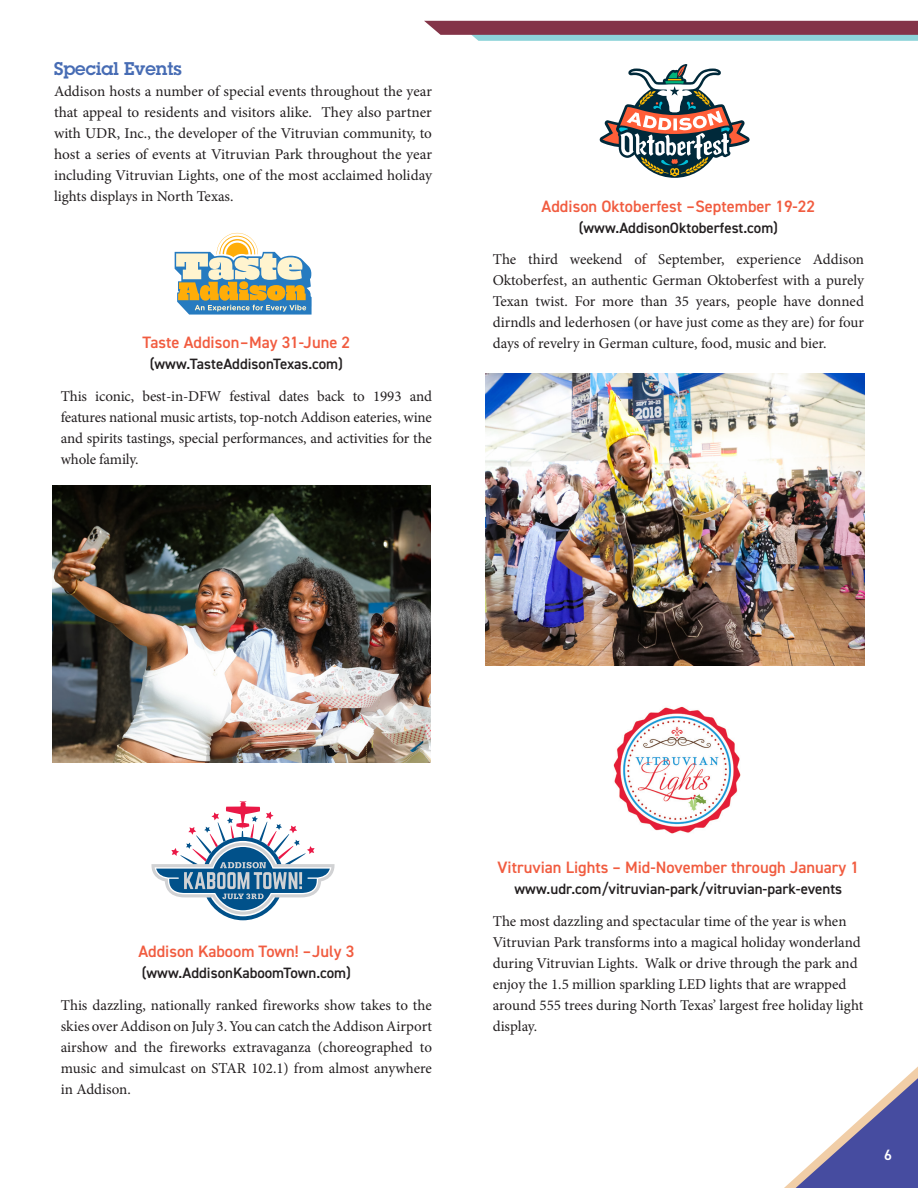
<style>
.page{position:relative;width:918px;height:1188px;background:#fff}
.page>*{position:absolute;margin:0;border:0;box-sizing:border-box;transform-origin:0 0}
.SubHeaders{font:600 18px "Lubalin Graph Std";color:#476cb4}
.Bullets{font:600 16.5px "DIN2014";color:#f15c40}
.Bullets-2{font:15px/21px "Minion Pro";letter-spacing:-.005em;color:#231f20;text-align:justify}
.Body_Copy{font:15px/21px "Minion Pro";color:#231f20;text-align:justify}
.Bullets-3{font:600 15px "DIN2014";color:#231f20}
.t1{font:600 15px "DIN2014";color:#fff}
</style>
<div class="page">
<svg style="left:175px;top:233px;width:137px;height:82px"></svg>
<svg style="left:151px;top:801px;width:184px;height:119px"></svg>
<svg style="left:600px;top:64px;width:150px;height:114px"></svg>
<img style="left:52px;top:486px;width:379px;height:276px">
<img style="left:486px;top:374px;width:378px;height:291px">
<svg style="left:424px;top:21px;width:494px;height:20px;background:#8c6978"></svg>
<img style="left:613px;top:706px;width:128px;height:128px">
<svg style="left:784px;top:1066px;width:134px;height:122px"></svg>
<p class="SubHeaders" style="left:54px;top:57px;width:129px">Special Events</p>
<p class="Body_Copy" style="left:54px;top:81px;width:380px">Addison hosts a number of special events throughout the year that appeal to residents and visitors alike. They also partner with UDR, Inc., the developer of the Vitruvian community, to host a series of events at Vitruvian Park throughout the year including Vitruvian Lights, one of the most acclaimed holiday lights displays in North Texas.</p>
<p class="Bullets" style="left:143px;top:331px;width:209px">Taste Addison–May 31-June 2</p>
<p class="Bullets-3" style="left:150px;top:354px;width:195px">(www.TasteAddisonTexas.com)</p>
<p class="Bullets-2" style="left:61px;top:385px;width:373px">This iconic, best-in-DFW festival dates back to 1993 and features national music artists, top-notch Addison eateries, wine and spirits tastings, special performances, and activities for the whole family.</p>
<p class="Bullets" style="left:542px;top:195px;width:275px">Addison Oktoberfest –September 19-22</p>
<p class="Bullets-3" style="left:579px;top:217px;width:201px">(www.AddisonOktoberfest.com)</p>
<p class="Bullets-2" style="left:493px;top:249px;width:373px">The third weekend of September, experience Addison Oktoberfest, an authentic German Oktoberfest with a purely Texan twist. For more than 35 years, people have donned dirndls and lederhosen (or have just come as they are) for four days of revelry in German culture, food, music and bier.</p>
<p class="Bullets" style="left:138px;top:940px;width:217px">Addison Kaboom Town! –July 3</p>
<p class="Bullets-3" style="left:142px;top:963px;width:211px">(www.AddisonKaboomTown.com)</p>
<p class="Bullets-2" style="left:61px;top:994px;width:373px">This dazzling, nationally ranked fireworks show takes to the skies over Addison on July 3. You can catch the Addison Airport airshow and the fireworks extravaganza (choreographed to music and simulcast on STAR 102.1) from almost anywhere in Addison.</p>
<p class="Bullets" style="left:498px;top:856px;width:363px">Vitruvian Lights – Mid-November through January 1</p>
<p class="Bullets-3" style="left:514px;top:879px;width:329px">www.udr.com/vitruvian-park/vitruvian-park-events</p>
<p class="Bullets-2" style="left:493px;top:910px;width:372px;text-align:left">The most dazzling and spectacular time of the year is when Vitruvian Park transforms into a magical holiday wonderland during Vitruvian Lights. Walk or drive through the park and enjoy the 1.5 million sparkling LED lights that are wrapped around 555 trees during North Texas’ largest free holiday light display.</p>
<p class="t1" style="left:884px;top:1145px;width:9px">6</p>
</div>
